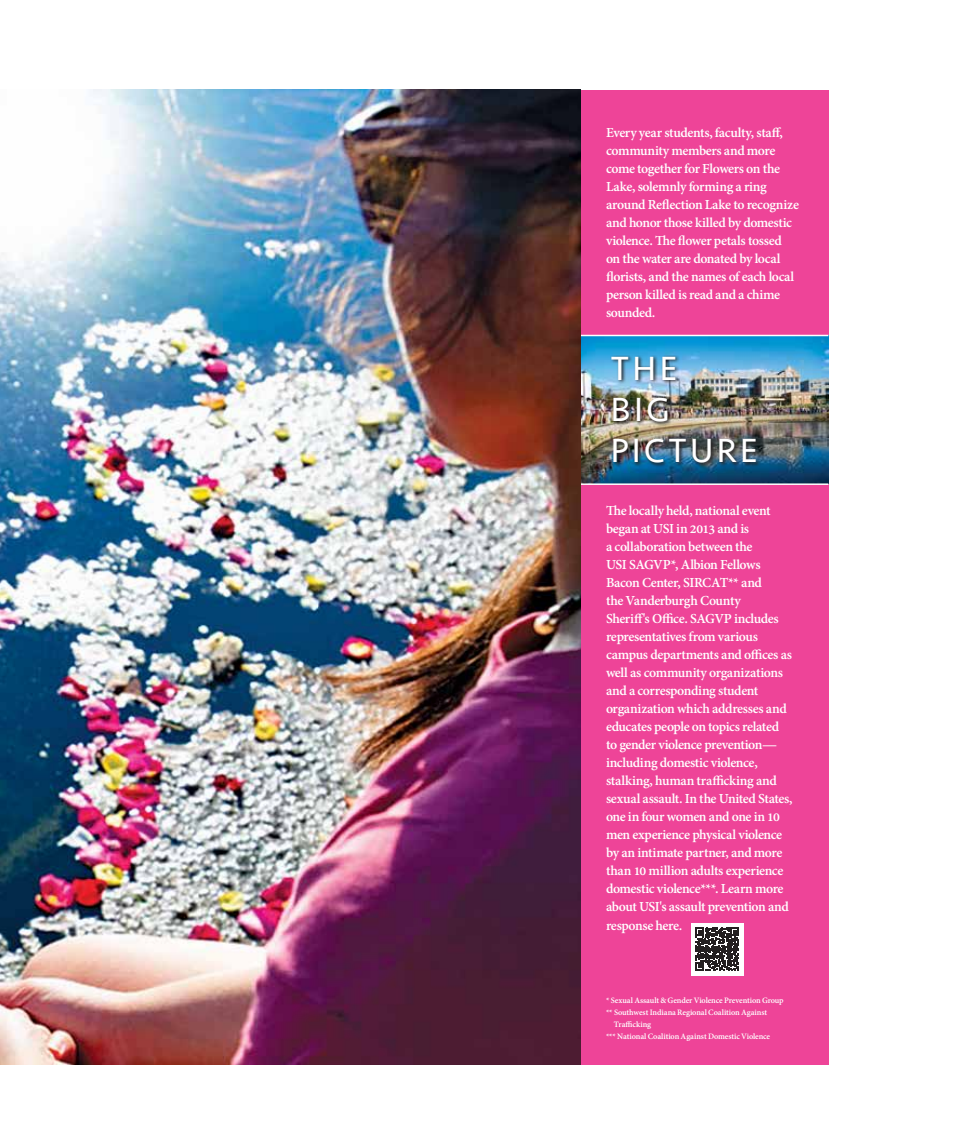
<style>
.page{position:relative;width:972px;height:1134px;background:#fff}
.page>*{position:absolute;margin:0;border:0;box-sizing:border-box;transform-origin:0 0}
.t1{font:34.5px/41.4px "Seravek";letter-spacing:.095em;color:#fff}
.t2{font:700 15px/18px "Adobe Devanagari";letter-spacing:-.03em;color:#fff}
.t3{font:700 9px "Adobe Devanagari";letter-spacing:-.01em;color:#fff}
</style>
<div class="page">
<div style="left:580px;top:90px;width:248px;height:975px;background:#ee4498"></div>
<img style="left:581px;top:336px;width:247px;height:147px">
<hr style="left:580px;top:335px;width:248px;height:1px;background:#fff">
<img style="left:610px;top:355px;width:151px;height:113px">
<hr style="left:580px;top:483px;width:248px;height:2px;background:#fff">
<img style="left:0;top:90px;width:581px;height:975px">
<div style="left:691px;top:923px;width:52px;height:52px;background:#fff"></div>
<svg style="left:696px;top:928px;width:43px;height:43px"></svg>
<p class="t2" style="left:606px;top:125px;width:194px">Every year students, faculty, staff, community members and more come together for Flowers on the<br>Lake, solemnly forming a ring around Reflection Lake to recognize and honor those killed by domestic violence. The flower petals tossed on the water are donated by local florists, and the names of each local person killed is read and a chime sounded.</p>
<h1 class="t1" style="left:611px;top:347px;width:148px">THE<br>BIG<br>PICTURE</h1>
<p class="t2" style="left:606px;top:503px;width:188px">The locally held, national event began at USI in 2013 and is<br>a collaboration between the<br>USI SAGVP*, Albion Fellows<br>Bacon Center, SIRCAT** and<br>the Vanderburgh County<br>Sheriff's Office. SAGVP includes representatives from various campus departments and offices as well as community organizations and a corresponding student organization which addresses and educates people on topics related to gender violence prevention— including domestic violence, stalking, human trafficking and sexual assault. In the United States, one in four women and one in 10 men experience physical violence by an intimate partner, and more than 10 million adults experience domestic violence***. Learn more about USI's assault prevention and response here.</p>
<p class="t3" style="left:606px;top:996px;width:179px">* Sexual Assault &amp; Gender Violence Prevention Group</p>
<p class="t3" style="left:606px;top:1008px;width:163px">** Southwest Indiana Regional Coalition Against</p>
<p class="t3" style="left:614px;top:1020px;width:39px">Trafficking</p>
<p class="t3" style="left:606px;top:1032px;width:166px">*** National Coalition Against Domestic Violence</p>
</div>
